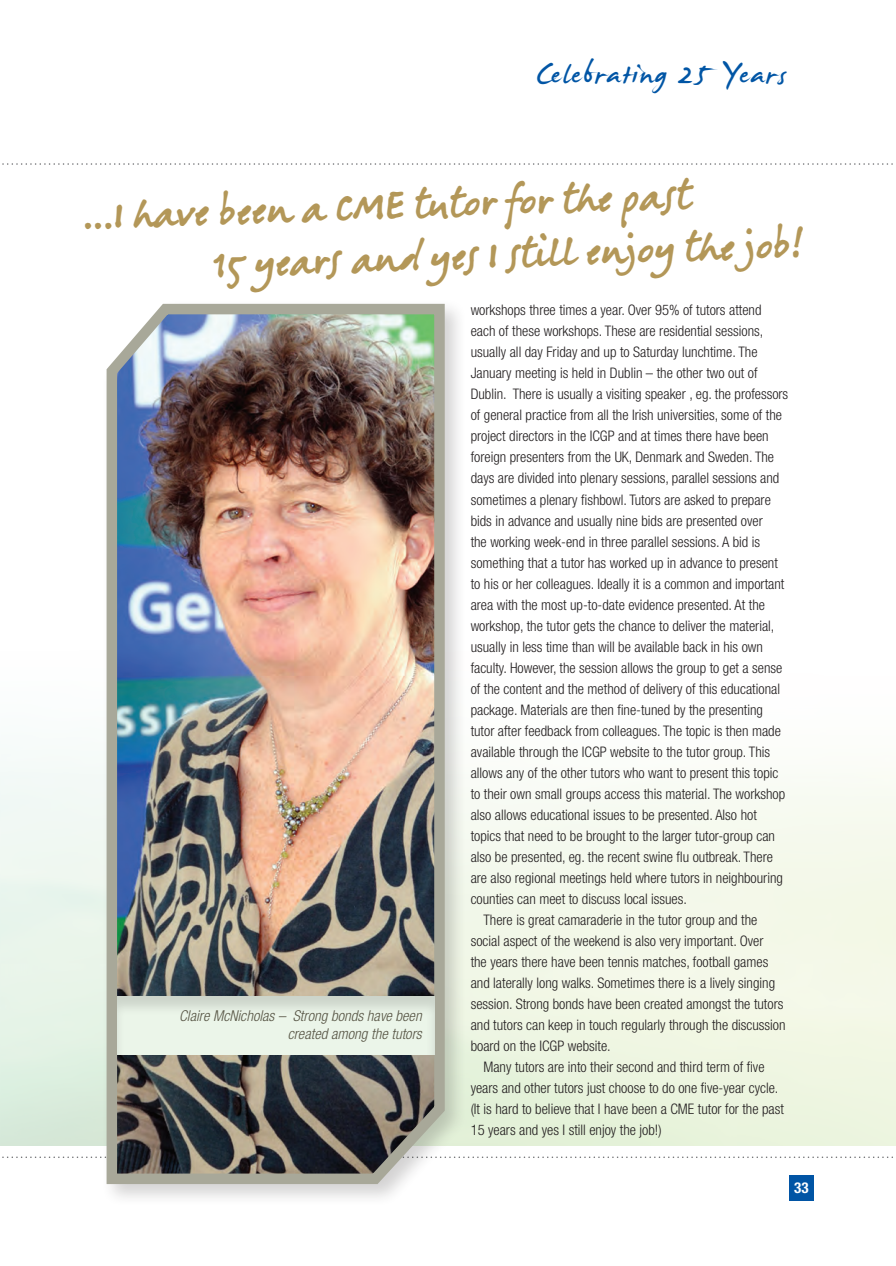
<style>
.page{position:relative;width:896px;height:1266px;background:#fff}
.page>*{position:absolute;margin:0;border:0;box-sizing:border-box;transform-origin:0 0}
.t1{font:48px "James Fajardo";letter-spacing:.03em;color:#0155a5}
.t2{font:36px/52.7px "Berranger Hand ITC";color:#b39758}
.t3{font:italic 300 condensed 15px/18px "Helvetica Neue";color:#585646;text-align:right}
.t4{font:700 condensed 15px "Helvetica Neue";color:#fff}
.t5{font:300 condensed 14.55px "Helvetica Neue";color:#231f20}
</style>
<div class="page">
<svg style="left:2px;top:163px;width:891px;height:2px"></svg>
<div style="left:1px;top:188px;width:894px;height:957px;background:linear-gradient(to bottom,#fff,#ecf5e3)"></div>
<svg style="left:2px;top:1156px;width:891px;height:1px"></svg>
<div style="left:100px;top:297px;width:366px;height:909px;background:#231f20;opacity:.2"></div>
<img style="left:97px;top:298px;width:353px;height:891px">
<div style="left:117px;top:994px;width:319px;height:61px;background:#231f20;opacity:.15"></div>
<div style="left:789px;top:1175px;width:24px;height:26px;background:#0155a5"></div>
<h1 class="t1" style="left:536px;top:49px;width:251px">Celebrating 25 Years</h1>
<h2 class="t2" style="left:211px;top:188px;width:592px;text-indent:-129px;rotate:-2deg">...I have been a CME tutor for the past<br>15 years and yes I still enjoy the job!</h2>
<p class="t3" style="left:179px;top:1006px;width:244px">Claire McNicholas – Strong bonds have been created among the tutors</p>
<p class="t5" style="left:470px;top:302px;width:292px">workshops three times a year. Over 95% of tutors attend</p>
<p class="t5" style="left:470px;top:323px;width:294px">each of these workshops. These are residential sessions,</p>
<p class="t5" style="left:470px;top:344px;width:288px">usually all day Friday and up to Saturday lunchtime. The</p>
<p class="t5" style="left:470px;top:365px;width:288px">January meeting is held in Dublin – the other two out of</p>
<p class="t5" style="left:470px;top:386px;width:319px">Dublin. There is usually a visiting speaker , eg. the professors</p>
<p class="t5" style="left:470px;top:407px;width:313px">of general practice from all the Irish universities, some of the</p>
<p class="t5" style="left:470px;top:428px;width:299px">project directors in the ICGP and at times there have been</p>
<p class="t5" style="left:470px;top:449px;width:305px">foreign presenters from the UK, Denmark and Sweden. The</p>
<p class="t5" style="left:470px;top:470px;width:310px">days are divided into plenary sessions, parallel sessions and</p>
<p class="t5" style="left:470px;top:491px;width:302px">sometimes a plenary fishbowl. Tutors are asked to prepare</p>
<p class="t5" style="left:470px;top:512px;width:293px">bids in advance and usually nine bids are presented over</p>
<p class="t5" style="left:470px;top:533px;width:291px">the working week-end in three parallel sessions. A bid is</p>
<p class="t5" style="left:470px;top:554px;width:309px">something that a tutor has worked up in advance to present</p>
<p class="t5" style="left:470px;top:575px;width:315px">to his or her colleagues. Ideally it is a common and important</p>
<p class="t5" style="left:470px;top:596px;width:296px">area with the most up-to-date evidence presented. At the</p>
<p class="t5" style="left:470px;top:617px;width:305px">workshop, the tutor gets the chance to deliver the material,</p>
<p class="t5" style="left:470px;top:638px;width:294px">usually in less time than will be available back in his own</p>
<p class="t5" style="left:470px;top:659px;width:313px">faculty. However, the session allows the group to get a sense</p>
<p class="t5" style="left:470px;top:680px;width:311px">of the content and the method of delivery of this educational</p>
<p class="t5" style="left:470px;top:701px;width:294px">package. Materials are then fine-tuned by the presenting</p>
<p class="t5" style="left:470px;top:722px;width:312px">tutor after feedback from colleagues. The topic is then made</p>
<p class="t5" style="left:470px;top:743px;width:301px">available through the ICGP website to the tutor group. This</p>
<p class="t5" style="left:470px;top:764px;width:309px">allows any of the other tutors who want to present this topic</p>
<p class="t5" style="left:470px;top:785px;width:316px">to their own small groups access this material. The workshop</p>
<p class="t5" style="left:470px;top:806px;width:287px">also allows educational issues to be presented. Also hot</p>
<p class="t5" style="left:470px;top:827px;width:306px">topics that need to be brought to the larger tutor-group can</p>
<p class="t5" style="left:470px;top:848px;width:304px">also be presented, eg. the recent swine flu outbreak. There</p>
<p class="t5" style="left:470px;top:869px;width:314px">are also regional meetings held where tutors in neighbouring</p>
<p class="t5" style="left:470px;top:890px;width:218px">counties can meet to discuss local issues.</p>
<p class="t5" style="left:483px;top:911px;width:275px">There is great camaraderie in the tutor group and the</p>
<p class="t5" style="left:470px;top:932px;width:294px">social aspect of the weekend is also very important. Over</p>
<p class="t5" style="left:470px;top:953px;width:299px">the years there have been tennis matches, football games</p>
<p class="t5" style="left:470px;top:974px;width:306px">and laterally long walks. Sometimes there is a lively singing</p>
<p class="t5" style="left:470px;top:995px;width:314px">session. Strong bonds have been created amongst the tutors</p>
<p class="t5" style="left:470px;top:1016px;width:316px">and tutors can keep in touch regularly through the discussion</p>
<p class="t5" style="left:470px;top:1037px;width:141px">board on the ICGP website.</p>
<p class="t5" style="left:483px;top:1058px;width:282px">Many tutors are into their second and third term of five</p>
<p class="t5" style="left:470px;top:1079px;width:309px">years and other tutors just choose to do one five-year cycle.</p>
<p class="t5" style="left:470px;top:1100px;width:315px">(It is hard to believe that I have been a CME tutor for the past</p>
<p class="t5" style="left:470px;top:1121px;width:192px">15 years and yes I still enjoy the job!)</p>
<p class="t4" style="left:794px;top:1178px;width:16px">33</p>
</div>
